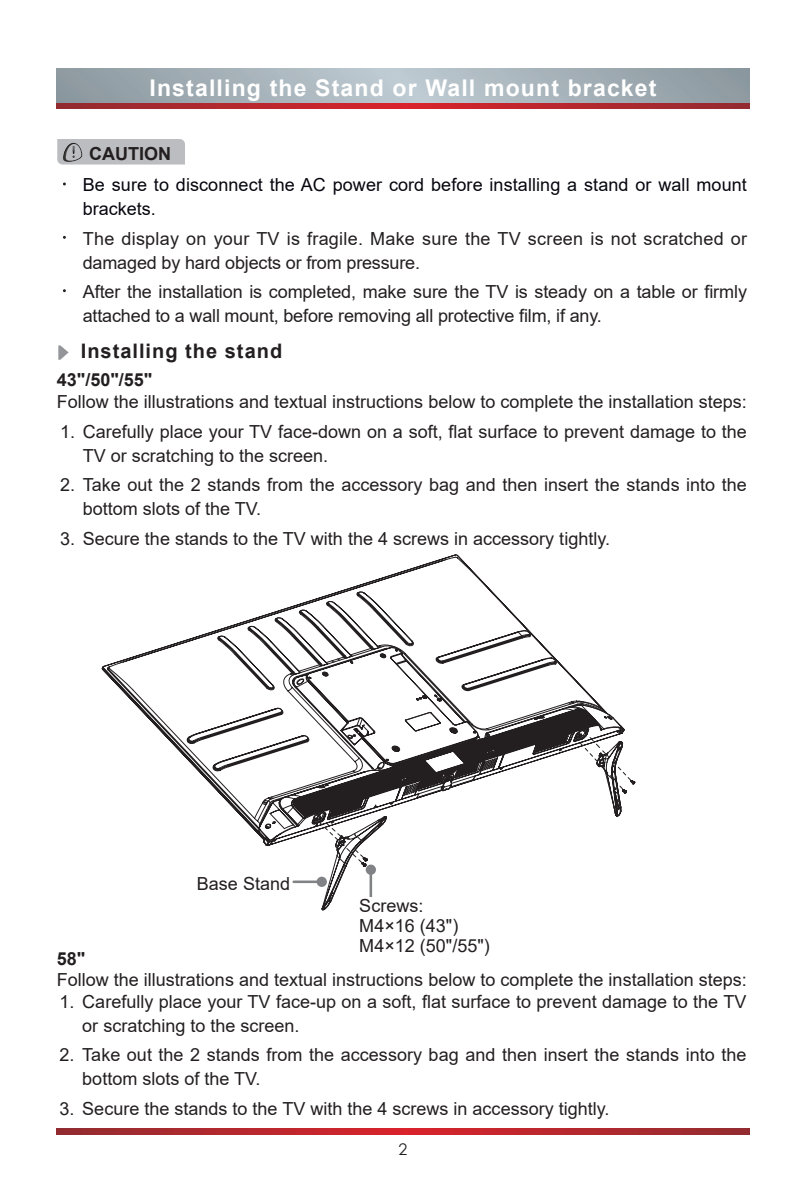
<style>
.page{position:relative;width:806px;height:1191px;background:#fff}
.page>*{position:absolute;margin:0;border:0;box-sizing:border-box;transform-origin:0 0}
.眉头标题{font:700 23px "Arial";letter-spacing:.05em;color:#fff}
.一级标题{font:700 20px "Arial";letter-spacing:.05em;color:#231f20}
.正文9号{font:18px/24px "Arial";color:#231f20}
.一级标题-2{font:18px "Arial";color:#231f20}
.正文9号-2{font:18px/24px "Arial";letter-spacing:.005em;color:#06060f}
.正文细黑8号缩进{font:700 18px "Arial";color:#231f20}
.t1{font:16px "Century Gothic";color:#231f20}
</style>
<div class="page">
<svg style="left:57px;top:1128px;width:691px;height:6px;background:#b4272e"></svg>
<svg style="left:57px;top:68px;width:691px;height:35px;background:#a4b0b7"></svg>
<svg style="left:57px;top:103px;width:691px;height:6px;background:#b4272e"></svg>
<svg style="left:58px;top:345px;width:11px;height:15px"></svg>
<div style="left:57px;top:139px;width:128px;height:25px;background:#bcbdc0"></div>
<svg style="left:204px;top:554px;width:329px;height:80px"></svg>
<svg style="left:102px;top:634px;width:437px;height:200px"></svg>
<svg style="left:292px;top:867px;width:84px;height:25px"></svg>
<hr style="left:293px;top:880px;width:28px;height:3px;background:#808285">
<div style="left:316px;top:876px;width:11px;height:11px;background:#808285;border-radius:50%"></div>
<svg style="left:258px;top:641px;width:377px;height:226px"></svg>
<p class="眉头标题" style="left:149px;top:72px;width:508px">Installing the Stand or Wall mount bracket</p>
<p class="正文细黑8号缩进" style="left:89px;top:141px;width:83px">CAUTION</p>
<p class="正文9号-2" style="left:83px;top:173px;width:665px">Be sure to disconnect the AC power cord before installing a stand or wall mount brackets.</p>
<p class="正文9号" style="left:83px;top:226px;width:665px">The display on your TV is fragile. Make sure the TV screen is not scratched or damaged by hard objects or from pressure.</p>
<p class="正文9号" style="left:83px;top:279px;width:665px">After the installation is completed, make sure the TV is steady on a table or firmly attached to a wall mount, before removing all protective film, if any.</p>
<p class="一级标题" style="left:81px;top:337px;width:203px">Installing the stand</p>
<p class="正文细黑8号缩进" style="left:57px;top:367px;width:97px">43"/50"/55"</p>
<p class="一级标题-2" style="left:57px;top:390px;width:691px">Follow the illustrations and textual instructions below to complete the installation steps:</p>
<p class="正文9号" style="left:60px;top:419px;width:687px">1. Carefully place your TV face-down on a soft, flat surface to prevent damage to the</p>
<p class="正文9号" style="left:83px;top:443px;width:247px">TV or scratching to the screen.</p>
<p class="正文9号" style="left:60px;top:473px;width:688px">2. Take out the 2 stands from the accessory bag and then insert the stands into the</p>
<p class="正文9号" style="left:83px;top:497px;width:180px">bottom slots of the TV.</p>
<p class="正文9号" style="left:60px;top:526px;width:551px">3. Secure the stands to the TV with the 4 screws in accessory tightly.</p>
<p class="正文细黑8号缩进" style="left:57px;top:946px;width:30px">58"</p>
<p class="正文9号" style="left:197px;top:871px;width:95px">Base Stand</p>
<p class="正文9号" style="left:359px;top:894px;width:66px">Screws:</p>
<p class="正文9号" style="left:359px;top:914px;width:100px">M4×16 (43")</p>
<p class="正文9号" style="left:359px;top:934px;width:132px">M4×12 (50"/55")</p>
<p class="一级标题-2" style="left:57px;top:967px;width:691px">Follow the illustrations and textual instructions below to complete the installation steps:</p>
<p class="正文9号" style="left:60px;top:989px;width:688px">1. Carefully place your TV face-up on a soft, flat surface to prevent damage to the TV</p>
<p class="正文9号" style="left:82px;top:1013px;width:219px">or scratching to the screen.</p>
<p class="正文9号" style="left:60px;top:1042px;width:688px">2. Take out the 2 stands from the accessory bag and then insert the stands into the</p>
<p class="正文9号" style="left:82px;top:1066px;width:180px">bottom slots of the TV.</p>
<p class="正文9号" style="left:60px;top:1096px;width:551px">3. Secure the stands to the TV with the 4 screws in accessory tightly.</p>
<p class="t1" style="left:398px;top:1137px;width:10px">2</p>
</div>
